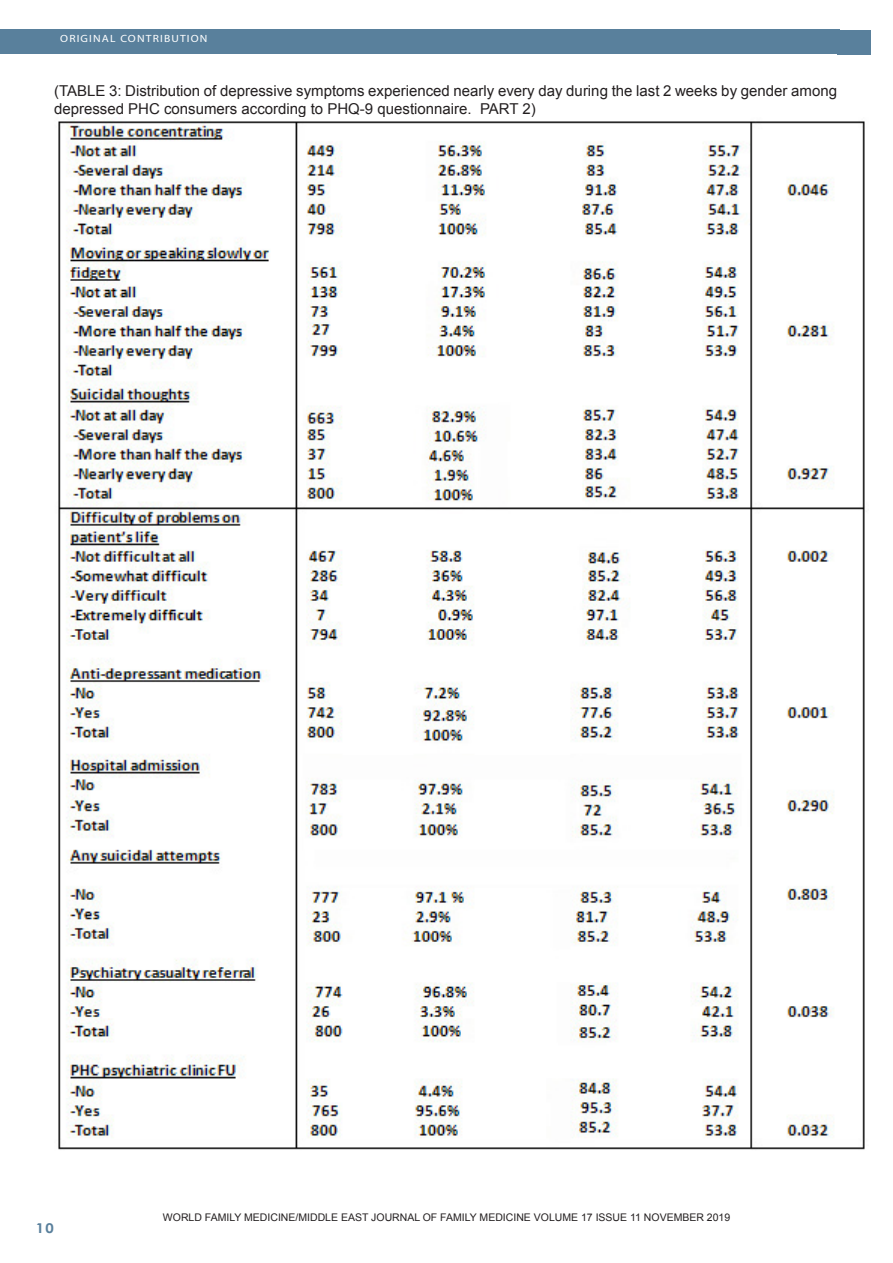
<style>
.page{position:relative;width:893px;height:1263px;background:#fff}
.page>*{position:absolute;margin:0;border:0;box-sizing:border-box;transform-origin:0 0}
.Footnote_Text{font:15px/18px "Arial";color:#231f20}
.t1{font:700 13.5px "Century Gothic";color:#59809c;scale:1.1 1}
.Footnote_Text-2{font:10.5px "Arial";color:#231f20}
.t2{font:10.5px "Myriad";letter-spacing:.1em;color:#fff;scale:1.1 1}
</style>
<div class="page">
<div style="left:0;top:30px;width:840px;height:24px;background:#59809c"></div>
<img style="left:58px;top:117px;width:807px;height:1033px">
<div style="left:837px;top:30px;width:33px;height:24px;background:#59809c"></div>
<p class="t2" style="left:60px;top:34px;width:135px">ORIGINAL CONTRIBUTION</p>
<p class="Footnote_Text" style="left:54px;top:82px;width:784px">(TABLE 3: Distribution of depressive symptoms experienced nearly every day during the last 2 weeks by gender among depressed PHC consumers according to PHQ-9 questionnaire. PART 2)</p>
<p class="t1" style="left:36px;top:1217px;width:18px">10</p>
<p class="Footnote_Text-2" style="left:163px;top:1211px;width:569px">WORLD FAMILY MEDICINE/MIDDLE EAST JOURNAL OF FAMILY MEDICINE VOLUME 17 ISSUE 11 NOVEMBER 2019</p>
<p class="Footnote_Text-2" style="left:162px;top:1214px;width:569px">WORLD FAMILY MEDICINE/MIDDLE EAST JOURNAL OF FAMILY MEDICINE VOLUME 15 ISSUE10, DECEMBER 2017</p>
</div>
